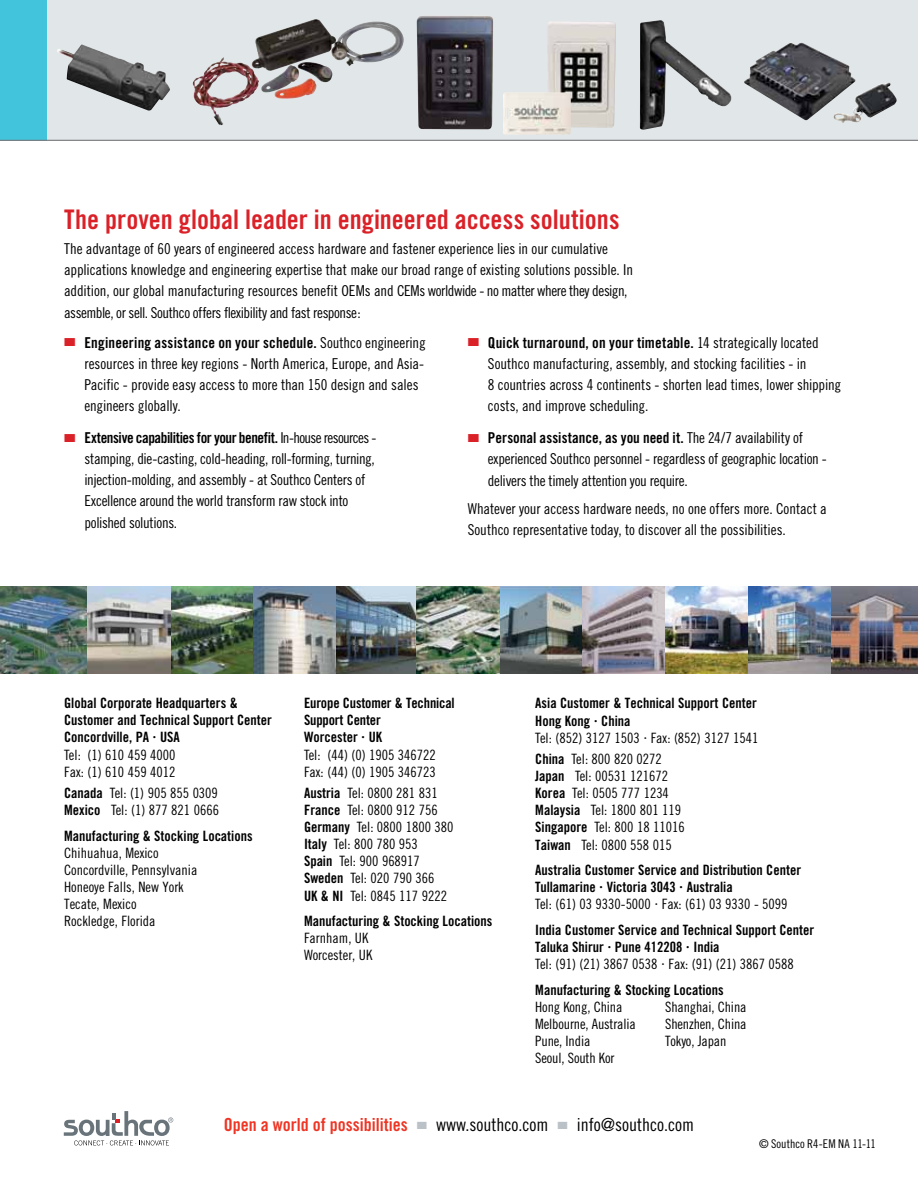
<style>
.page{position:relative;width:918px;height:1188px;background:#fff}
.page>*{position:absolute;margin:0;border:0;box-sizing:border-box;transform-origin:0 0}
.t1{font:27px "Trade Gothic Bold Cond Twenty";color:#da2128}
.t2{font:18px "Trade Gothic Cond Eighteen";color:#000}
.t3{font:15px/21.3px "Trade Gothic Cond Eighteen";letter-spacing:-.01em;color:#000}
.t4{font:15px "Trade Gothic Bold Cond Twenty";letter-spacing:.01em;color:#000}
.t5{font:15px "Trade Gothic Bold Cond Twenty";letter-spacing:-.03em;color:#000}
.t6{font:14.25px/17.1px "Trade Gothic Cond Eighteen";color:#000}
.t7{font:14.25px/17.1px "Trade Gothic Bold Cond Twenty";color:#000}
.t8{font:12px "Trade Gothic Cond Eighteen";color:#000}
.s1{color:#da2128}
.s2{font-family:"Trade Gothic Cond Eighteen"}
.s3{font-family:"Swiss 721 BT";font-weight:700}
.s4{font-family:"Trade Gothic Bold Cond Twenty"}
.s5{font-family:"Swiss 721 BT"}
.s6{font-family:"Trade Gothic Bold Cond Twenty";color:#ee3524}
.s7{color:#bac2c8}
</style>
<div class="page">
<div style="left:47px;top:0;width:871px;height:140px;background:#e1e6e9"></div>
<div style="left:0;top:0;width:47px;height:140px;background:#42c4dd"></div>
<hr style="left:0;top:140px;width:918px;height:1px;background:#797a7d">
<svg style="left:64px;top:1111px;width:109px;height:34px"></svg>
<img style="left:57px;top:44px;width:113px;height:67px">
<img style="left:251px;top:19px;width:153px;height:53px">
<img style="left:640px;top:20px;width:91px;height:110px">
<img style="left:417px;top:16px;width:76px;height:113px">
<img style="left:547px;top:21px;width:69px;height:107px">
<img style="left:503px;top:92px;width:68px;height:43px">
<img style="left:744px;top:43px;width:153px;height:80px">
<img style="left:831px;top:587px;width:87px;height:86px">
<img style="left:665px;top:587px;width:83px;height:86px">
<img style="left:499px;top:587px;width:83px;height:86px">
<img style="left:336px;top:587px;width:81px;height:86px">
<img style="left:170px;top:587px;width:83px;height:86px">
<img style="left:0;top:587px;width:88px;height:86px">
<img style="left:417px;top:587px;width:82px;height:86px">
<img style="left:253px;top:587px;width:83px;height:86px">
<img style="left:748px;top:587px;width:83px;height:86px">
<img style="left:88px;top:587px;width:82px;height:86px">
<img style="left:582px;top:587px;width:83px;height:86px">
<h1 class="t1" style="left:64px;top:203px;width:557px">The proven global leader in engineered access solutions</h1>
<p class="t3" style="left:64px;top:238px;width:570px">The advantage of 60 years of engineered access hardware and fastener experience lies in our cumulative applications knowledge and engineering expertise that make our broad range of existing solutions possible. In addition, our global manufacturing resources benefit OEMs and CEMs worldwide - no matter where they design, assemble, or sell. Southco offers flexibility and fast response:</p>
<p class="t4" style="left:64px;top:333px;width:363px"><span class="s1">■</span> Engineering assistance on your schedule. <span class="s2">Southco engineering</span></p>
<p class="t3" style="left:84px;top:353px;width:341px">resources in three key regions - North America, Europe, and Asia-<br>Pacific - provide easy access to more than 150 design and sales engineers globally.</p>
<p class="t5" style="left:64px;top:429px;width:314px"><span class="s1">■</span> Extensive capabilities for your benefit. <span class="s2">In-house resources -</span></p>
<p class="t3" style="left:84px;top:448px;width:292px">stamping, die-casting, cold-heading, roll-forming, turning, injection-molding, and assembly - at Southco Centers of Excellence around the world transform raw stock into polished solutions.</p>
<p class="t4" style="left:468px;top:333px;width:353px"><span class="s1">■</span> Quick turnaround, on your timetable. <span class="s2">14 strategically located</span></p>
<p class="t3" style="left:488px;top:353px;width:355px">Southco manufacturing, assembly, and stocking facilities - in<br>8 countries across 4 continents - shorten lead times, lower shipping costs, and improve scheduling.</p>
<p class="t4" style="left:468px;top:429px;width:337px"><span class="s1">■</span> Personal assistance, as you need it. <span class="s2">The 24/7 availability of</span></p>
<p class="t3" style="left:488px;top:448px;width:340px;line-height:21.8px">experienced Southco personnel - regardless of geographic location - delivers the timely attention you require.</p>
<p class="t3" style="left:468px;top:498px;width:361px">Whatever your access hardware needs, no one offers more. Contact a<br>Southco representative today, to discover all the possibilities.</p>
<p class="t7" style="left:64px;top:694px;width:209px">Global Corporate Headquarters &amp;<br>Customer and Technical Support Center<br>Concordville, PA <span class="s3">·</span> USA</p>
<p class="t6" style="left:64px;top:746px;width:113px">Tel: (1) 610 459 4000<br>Fax: (1) 610 459 4012</p>
<p class="t6" style="left:64px;top:784px;width:156px"><span class="s4">Canada</span> Tel: (1) 905 855 0309<br><span class="s4">Mexico</span> Tel: (1) 877 821 0666</p>
<p class="t7" style="left:64px;top:827px;width:190px">Manufacturing &amp; Stocking Locations</p>
<p class="t6" style="left:64px;top:844px;width:135px">Chihuahua, Mexico<br>Concordville, Pennsylvania<br>Honeoye Falls, New York<br>Tecate, Mexico<br>Rockledge, Florida</p>
<p class="t7" style="left:304px;top:694px;width:152px">Europe Customer &amp; Technical<br>Support Center<br>Worcester <span class="s3">·</span> UK</p>
<p class="t6" style="left:304px;top:746px;width:133px">Tel: (44) (0) 1905 346722<br>Fax: (44) (0) 1905 346723</p>
<p class="t6" style="left:304px;top:784px;width:151px"><span class="s4">Austria</span> Tel: 0800 281 831<br><span class="s4">France</span> Tel: 0800 912 756<br><span class="s4">Germany</span> Tel: 0800 1800 380<br><span class="s4">Italy</span> Tel: 800 780 953<br><span class="s4">Spain</span> Tel: 900 968917<br><span class="s4">Sweden</span> Tel: 020 790 366<br><span class="s4">UK &amp; NI</span> Tel: 0845 117 9222</p>
<p class="t7" style="left:304px;top:912px;width:190px">Manufacturing &amp; Stocking Locations</p>
<p class="t6" style="left:304px;top:929px;width:70px">Farnham, UK<br>Worcester, UK</p>
<p class="t7" style="left:535px;top:695px;width:223px">Asia Customer &amp; Technical Support Center<br>Hong Kong <span class="s3">·</span> China</p>
<p class="t6" style="left:535px;top:727px;width:225px;line-height:21.3px">Tel: (852) 3127 1503 <span class="s5">·</span> Fax: (852) 3127 1541<br><span class="s4">China</span> Tel: 800 820 0272</p>
<p class="t6" style="left:535px;top:767px;width:151px"><span class="s4">Japan</span> Tel: 00531 121672<br><span class="s4">Korea</span> Tel: 0505 777 1234<br><span class="s4">Malaysia</span> Tel: 1800 801 119<br><span class="s4">Singapore</span> Tel: 800 18 11016<br><span class="s4">Taiwan</span> Tel: 0800 558 015</p>
<p class="t7" style="left:535px;top:861px;width:267px">Australia Customer Service and Distribution Center<br>Tullamarine <span class="s3">·</span> Victoria 3043 <span class="s3">·</span> Australia</p>
<p class="t6" style="left:535px;top:896px;width:254px">Tel: (61) 03 9330-5000 <span class="s5">·</span> Fax: (61) 03 9330 - 5099</p>
<p class="t7" style="left:535px;top:921px;width:281px">India Customer Service and Technical Support Center<br>Taluka Shirur <span class="s3">·</span> Pune 412208 <span class="s3">·</span> India</p>
<p class="t6" style="left:535px;top:955px;width:260px">Tel: (91) (21) 3867 0538 <span class="s5">·</span> Fax: (91) (21) 3867 0588</p>
<p class="t7" style="left:535px;top:981px;width:190px">Manufacturing &amp; Stocking Locations</p>
<p class="t6" style="left:535px;top:998px;width:102px">Hong Kong, China<br>Melbourne, Australia<br>Pune, India<br>Seoul, South Kor</p>
<p class="t6" style="left:665px;top:998px;width:83px;text-align:justify">Shanghai, China Shenzhen, China Tokyo, Japan</p>
<p class="t2" style="left:224px;top:1114px;width:472px"><span class="s6">Open a world of possibilities</span> <span class="s7">■</span> www.southco.com <span class="s7">■</span> info@southco.com</p>
<p class="t8" style="left:759px;top:1137px;width:118px">© Southco R4-EM NA 11-11</p>
</div>
